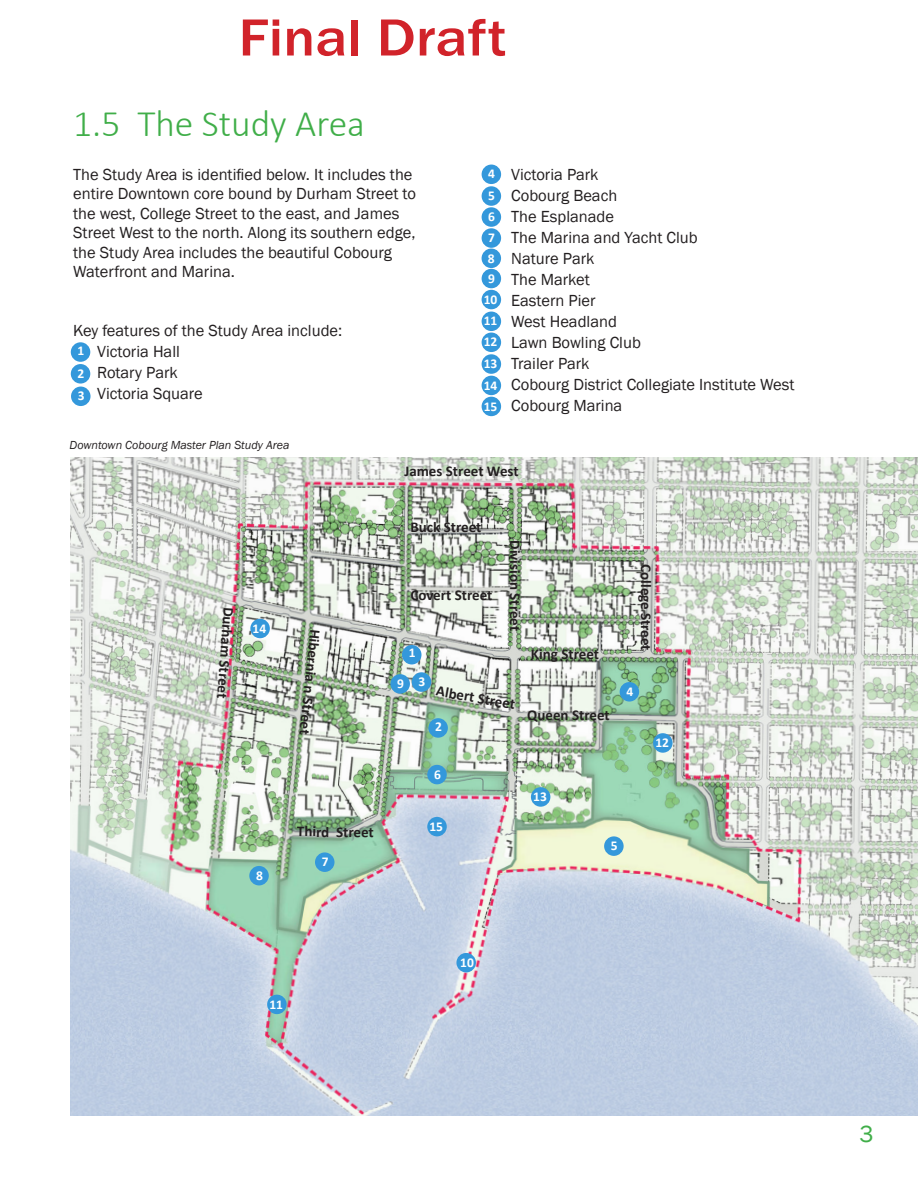
<style>
.page{position:relative;width:918px;height:1188px;background:#fff}
.page>*{position:absolute;margin:0;border:0;box-sizing:border-box;transform-origin:0 0}
.t1{font:500 54px "Franklin Gothic";color:#d1232a;scale:1.1 1}
.C-_Section_1_1_Title{font:300 37.5px "Calibri";color:#40ae49}
.t2{font:24px "Franklin Gothic";color:#40ae49}
.C_-_Text{font:16.5px/19.5px "Franklin Gothic";color:#231f20}
.Map_Headings{font:700 15px "Calibri";color:#231f20}
.hEADINGS{font:700 13.5px "Calibri";color:#fff}
.Caption_Text{font:italic 12px "Franklin Gothic";color:#231f20}
</style>
<div class="page">
<img style="left:71px;top:457px;width:847px;height:659px">
<div style="left:402px;top:645px;width:20px;height:19px;background:#3498db;border-radius:50%"></div>
<div style="left:428px;top:718px;width:20px;height:20px;background:#3498db;border-radius:50%"></div>
<div style="left:412px;top:672px;width:19px;height:20px;background:#3498db;border-radius:50%"></div>
<div style="left:620px;top:682px;width:19px;height:20px;background:#3498db;border-radius:50%"></div>
<div style="left:604px;top:836px;width:20px;height:20px;background:#3498db;border-radius:50%"></div>
<div style="left:427px;top:765px;width:20px;height:19px;background:#3498db;border-radius:50%"></div>
<div style="left:315px;top:852px;width:19px;height:20px;background:#3498db;border-radius:50%"></div>
<div style="left:427px;top:817px;width:20px;height:19px;background:#3498db;border-radius:50%"></div>
<div style="left:249px;top:866px;width:20px;height:19px;background:#3498db;border-radius:50%"></div>
<div style="left:390px;top:674px;width:20px;height:20px;background:#3498db;border-radius:50%"></div>
<div style="left:267px;top:995px;width:20px;height:19px;background:#3498db;border-radius:50%"></div>
<div style="left:456px;top:953px;width:20px;height:19px;background:#3498db;border-radius:50%"></div>
<div style="left:653px;top:733px;width:20px;height:20px;background:#3498db;border-radius:50%"></div>
<div style="left:531px;top:787px;width:19px;height:20px;background:#3498db;border-radius:50%"></div>
<div style="left:250px;top:619px;width:20px;height:19px;background:#3498db;border-radius:50%"></div>
<div style="left:71px;top:342px;width:19px;height:20px;background:#3498db;border-radius:50%"></div>
<div style="left:71px;top:364px;width:19px;height:20px;background:#3498db;border-radius:50%"></div>
<div style="left:71px;top:387px;width:20px;height:19px;background:#3498db;border-radius:50%"></div>
<div style="left:482px;top:165px;width:19px;height:19px;background:#3498db;border-radius:50%"></div>
<div style="left:482px;top:186px;width:19px;height:20px;background:#3498db;border-radius:50%"></div>
<div style="left:482px;top:207px;width:19px;height:20px;background:#3498db;border-radius:50%"></div>
<div style="left:482px;top:228px;width:19px;height:20px;background:#3498db;border-radius:50%"></div>
<div style="left:482px;top:249px;width:19px;height:19px;background:#3498db;border-radius:50%"></div>
<div style="left:482px;top:269px;width:19px;height:19px;background:#3498db;border-radius:50%"></div>
<div style="left:482px;top:290px;width:19px;height:19px;background:#3498db;border-radius:50%"></div>
<div style="left:482px;top:312px;width:19px;height:19px;background:#3498db;border-radius:50%"></div>
<div style="left:482px;top:333px;width:19px;height:19px;background:#3498db;border-radius:50%"></div>
<div style="left:482px;top:354px;width:19px;height:20px;background:#3498db;border-radius:50%"></div>
<div style="left:482px;top:376px;width:19px;height:19px;background:#3498db;border-radius:50%"></div>
<div style="left:482px;top:397px;width:19px;height:19px;background:#3498db;border-radius:50%"></div>
<h1 class="t1" style="left:238px;top:4px;width:245px">Final Draft</h1>
<p class="C-_Section_1_1_Title" style="left:73px;top:100px;width:293px">1.5 The Study Area</p>
<p class="C_-_Text" style="left:73px;top:165px;width:344px">The Study Area is identified below. It includes the entire Downtown core bound by Durham Street to the west, College Street to the east, and James Street West to the north. Along its southern edge, the Study Area includes the beautiful Cobourg Waterfront and Marina.</p>
<p class="C_-_Text" style="left:73px;top:321px;width:271px">Key features of the Study Area include:</p>
<p class="C_-_Text" style="left:73px;top:342px;width:108px">• Victoria Hall</p>
<p class="C_-_Text" style="left:73px;top:363px;width:106px">• Rotary Park</p>
<p class="C_-_Text" style="left:73px;top:384px;width:131px">• Victoria Square</p>
<p class="hEADINGS" style="left:78px;top:342px;width:8px">1</p>
<p class="hEADINGS" style="left:78px;top:365px;width:8px">2</p>
<p class="hEADINGS" style="left:78px;top:387px;width:8px">3</p>
<p class="Caption_Text" style="left:70px;top:437px;width:221px">Downtown Cobourg Master Plan Study Area</p>
<p class="C_-_Text" style="left:487px;top:165px;width:113px">• Victoria Park</p>
<p class="C_-_Text" style="left:487px;top:186px;width:132px">• Cobourg Beach</p>
<p class="C_-_Text" style="left:487px;top:207px;width:128px">• The Esplanade</p>
<p class="C_-_Text" style="left:487px;top:228px;width:212px">• The Marina and Yacht Club</p>
<p class="C_-_Text" style="left:487px;top:249px;width:109px">• Nature Park</p>
<p class="C_-_Text" style="left:487px;top:270px;width:104px">• The Market</p>
<p class="C_-_Text" style="left:487px;top:291px;width:110px">• Eastern Pier</p>
<p class="C_-_Text" style="left:487px;top:312px;width:131px">• West Headland</p>
<p class="C_-_Text" style="left:487px;top:333px;width:155px">• Lawn Bowling Club</p>
<p class="C_-_Text" style="left:487px;top:354px;width:104px">• Trailer Park</p>
<p class="C_-_Text" style="left:487px;top:375px;width:309px">• Cobourg District Collegiate Institute West</p>
<p class="C_-_Text" style="left:487px;top:396px;width:137px">• Cobourg Marina</p>
<p class="hEADINGS" style="left:488px;top:165px;width:8px">4</p>
<p class="hEADINGS" style="left:488px;top:187px;width:8px">5</p>
<p class="hEADINGS" style="left:488px;top:208px;width:8px">6</p>
<p class="hEADINGS" style="left:488px;top:229px;width:8px">7</p>
<p class="hEADINGS" style="left:488px;top:250px;width:8px">8</p>
<p class="hEADINGS" style="left:488px;top:270px;width:8px">9</p>
<p class="hEADINGS" style="left:484px;top:291px;width:15px">10</p>
<p class="hEADINGS" style="left:484px;top:312px;width:15px">11</p>
<p class="hEADINGS" style="left:484px;top:333px;width:15px">12</p>
<p class="hEADINGS" style="left:484px;top:355px;width:15px">13</p>
<p class="hEADINGS" style="left:484px;top:376px;width:15px">14</p>
<p class="hEADINGS" style="left:484px;top:397px;width:15px">15</p>
<p class="Map_Headings" style="left:404px;top:461px;width:116px">James Street West</p>
<p class="Map_Headings" style="left:238px;top:608px;width:93px;rotate:94deg">Durham Street</p>
<p class="hEADINGS" style="left:253px;top:620px;width:15px">14</p>
<p class="hEADINGS" style="left:256px;top:867px;width:8px">8</p>
<p class="Map_Headings" style="left:325px;top:630px;width:107px;rotate:96deg">Hibernia n Street</p>
<p class="Map_Headings" style="left:297px;top:822px;width:78px;rotate:1deg">Third Street</p>
<p class="hEADINGS" style="left:322px;top:853px;width:8px">7</p>
<p class="Map_Headings" style="left:410px;top:517px;width:72px">Buck Street</p>
<p class="Map_Headings" style="left:410px;top:586px;width:84px">Covert Street</p>
<p class="hEADINGS" style="left:409px;top:644px;width:8px">1</p>
<p class="Map_Headings" style="left:525px;top:540px;width:92px;rotate:90deg">Division Street</p>
<p class="Map_Headings" style="left:531px;top:644px;width:70px">King Street</p>
<p class="hEADINGS" style="left:397px;top:675px;width:8px">9</p>
<p class="hEADINGS" style="left:418px;top:673px;width:8px">3</p>
<p class="Map_Headings" style="left:438px;top:681px;width:81px;rotate:10deg">Albert Street</p>
<p class="hEADINGS" style="left:435px;top:717px;width:8px">2</p>
<p class="Map_Headings" style="left:527px;top:705px;width:84px">Queen Street</p>
<p class="hEADINGS" style="left:434px;top:766px;width:8px">6</p>
<p class="hEADINGS" style="left:429px;top:818px;width:15px">15</p>
<p class="hEADINGS" style="left:533px;top:788px;width:15px">13</p>
<p class="hEADINGS" style="left:611px;top:837px;width:8px">5</p>
<p class="Map_Headings" style="left:656px;top:564px;width:88px;rotate:90deg">College Street</p>
<p class="hEADINGS" style="left:626px;top:683px;width:8px">4</p>
<p class="hEADINGS" style="left:655px;top:734px;width:15px">12</p>
<p class="hEADINGS" style="left:269px;top:995px;width:15px">11</p>
<p class="hEADINGS" style="left:460px;top:954px;width:15px">10</p>
<h3 class="t2" style="left:860px;top:1119px;width:16px">3</h3>
</div>
